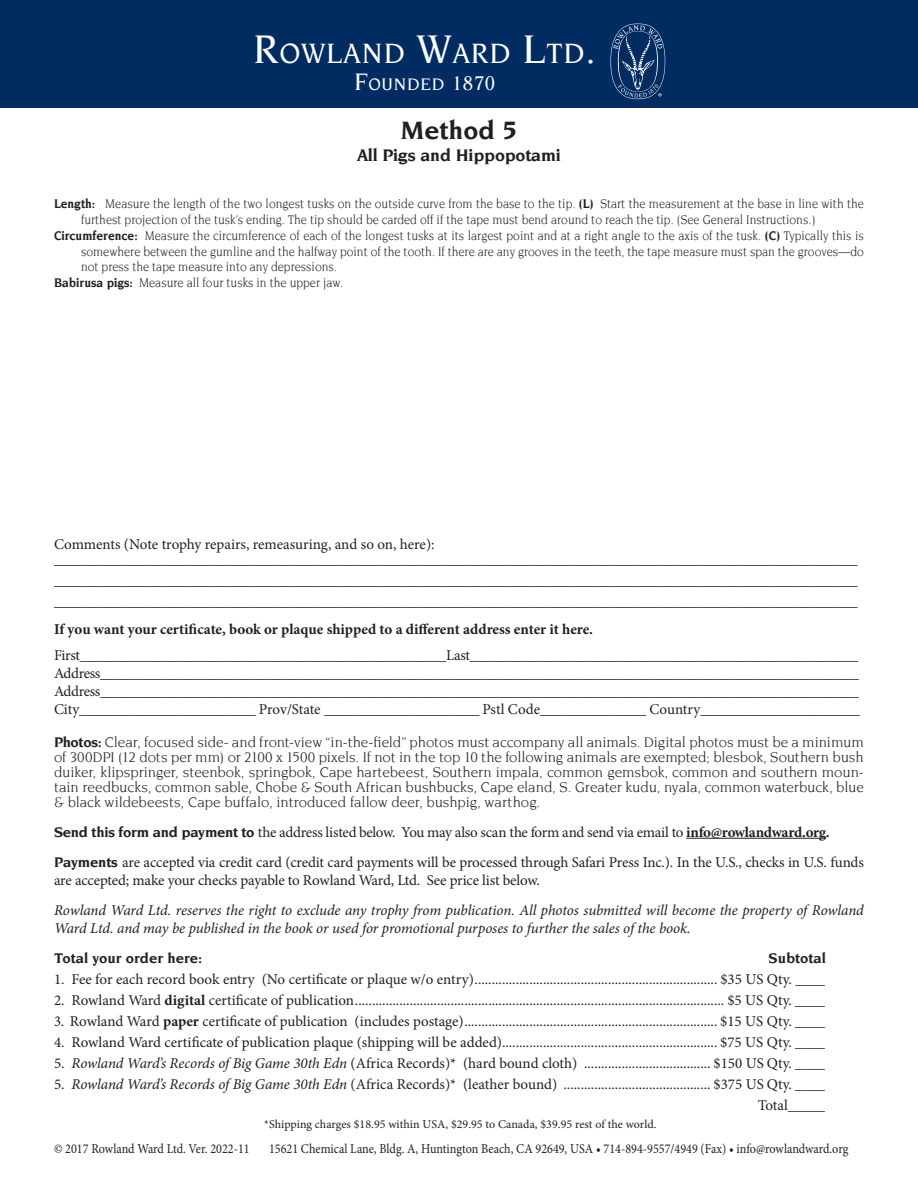
<style>
.page{position:relative;width:918px;height:1188px;background:#fff}
.page>*{position:absolute;margin:0;border:0;box-sizing:border-box;transform-origin:0 0}
.t1{font:500 30px "Novarese";letter-spacing:.03em;color:#fff}
.t2{font:700 27px "Novarese";color:#231f20}
.t3{font:700 18px "Novarese";letter-spacing:-.01em;color:#231f20}
.t4{font:500 17.85px "Novarese";letter-spacing:.045em;color:#fff}
.t5{font:15px/21px "Minion Pro";letter-spacing:-.005em;color:#231f20}
.t6{font:15px/15px "Novarese";letter-spacing:-.005em;color:#231f20;text-align:justify}
.t7{font:15px "Minion Pro";letter-spacing:-.025em;color:#231f20}
.t8{font:italic 15px/18px "Minion Pro";letter-spacing:-.01em;color:#231f20}
.t9{font:700 15px "Minion Pro";letter-spacing:-.005em;color:#231f20}
.t10{font:700 15px "Novarese";color:#231f20}
.t11{font:13.5px/15.8px "Novarese";color:#231f20;scale:.9 1}
.t12{font:13.5px "Minion Pro";color:#231f20;scale:.9 1}
.t13{font:12px "Minion Pro";color:#231f20}
.s1{font-size:42.9px}
.s2{font-size:25.65px}
.s3{font-size:21.3px}
.s4{font-weight:700}
.s5{font-family:"Novarese";font-weight:700}
.s6{font-style:italic}
</style>
<div class="page">
<hr style="left:686px;top:838px;width:140px;height:1px;background:#231f20">
<div style="left:0;top:0;width:918px;height:108px;background:#002c62"></div>
<svg style="left:611px;top:24px;width:54px;height:75px"></svg>
<p class="t1" style="left:253px;top:40px;width:344px"><span class="s1">R</span>OWLAND <span class="s1">W</span>ARD <span class="s1">L</span>TD<span class="s1">.</span></p>
<p class="t4" style="left:354px;top:76px;width:143px"><span class="s2">F</span>OUNDED <span class="s3">1870</span></p>
<p class="t2" style="left:400px;top:118px;width:119px">Method 5</p>
<p class="t3" style="left:357px;top:147px;width:205px">All Pigs and Hippopotami</p>
<p class="t11" style="left:81px;top:197px;width:872px;text-indent:-27px"><span class="s4">Length:</span> Measure the length of the two longest tusks on the outside curve from the base to the tip. <span class="s4">(L)</span> Start the measurement at the base in line with the furthest projection of the tusk’s ending. The tip should be carded off if the tape must bend around to reach the tip. (See General Instructions.)</p>
<p class="t11" style="left:81px;top:228px;width:871px;text-align:justify;text-indent:-27px"><span class="s4">Circumference:</span> Measure the circumference of each of the longest tusks at its largest point and at a right angle to the axis of the tusk. <span class="s4">(C)</span> Typically this is somewhere between the gumline and the halfway point of the tooth. If there are any grooves in the teeth, the tape measure must span the grooves—do not press the tape measure into any depressions.</p>
<p class="t11" style="left:54px;top:276px;width:323px"><span class="s4">Babirusa pigs:</span> Measure all four tusks in the upper jaw.</p>
<p class="t5" style="left:54px;top:534px;width:382px">Comments (Note trophy repairs, remeasuring, and so on, here):</p>
<p class="t5" style="left:54px;top:549px;width:805px">_________________________________________________________________________________________________________________ _________________________________________________________________________________________________________________</p>
<p class="t5" style="left:54px;top:591px;width:805px">_________________________________________________________________________________________________________________</p>
<p class="t9" style="left:54px;top:619px;width:541px">If you want your certificate, book or plaque shipped to a different address enter it here.</p>
<p class="t7" style="left:54px;top:645px;width:806px">First___________________________________________________Last______________________________________________________</p>
<p class="t7" style="left:54px;top:663px;width:806px">Address__________________________________________________________________________________________________________</p>
<p class="t7" style="left:54px;top:681px;width:806px">Address__________________________________________________________________________________________________________</p>
<p class="t5" style="left:54px;top:699px;width:807px">City_________________________ Prov/State ______________________ Pstl Code_______________ Country_______________________</p>
<p class="t6" style="left:54px;top:735px;width:811px"><span class="s4">Photos:</span> Clear, focused side- and front-view “in-the-field” photos must accompany all animals. Digital photos must be a minimum of 300DPI (12 dots per mm) or 2100 x 1500 pixels. If not in the top 10 the following animals are exempted; blesbok, Southern bush duiker, klipspringer, steenbok, springbok, Cape hartebeest, Southern impala, common gemsbok, common and southern moun&shy;tain reedbucks, common sable, Chobe &amp; South African bushbucks, Cape eland, S. Greater kudu, nyala, common waterbuck, blue &amp; black wildebeests, Cape buffalo, introduced fallow deer, bushpig, warthog.</p>
<p class="t5" style="left:54px;top:822px;width:777px"><span class="s5">Send this form and payment to</span> the address listed below. You may also scan the form and send via email to <span class="s4">info@rowlandward.org.</span></p>
<p class="t5" style="left:54px;top:853px;width:811px;line-height:18px"><span class="s5">Payments</span> are accepted via credit card (credit card payments will be processed through Safari Press Inc.). In the U.S., checks in U.S. funds are accepted; make your checks payable to Rowland Ward, Ltd. See price list below.</p>
<p class="t8" style="left:54px;top:901px;width:811px">Rowland Ward Ltd. reserves the right to exclude any trophy from publication. All photos submitted will become the property of Rowland<br>Ward Ltd. and may be published in the book or used for promotional purposes to further the sales of the book.</p>
<p class="t10" style="left:54px;top:951px;width:150px">Total your order here:</p>
<p class="t10" style="left:769px;top:951px;width:59px">Subtotal</p>
<p class="t5" style="left:54px;top:969px;width:773px">1. Fee for each record book entry (No certificate or plaque w/o entry)....................................................................... $35 US Qty. ____</p>
<p class="t5" style="left:54px;top:990px;width:773px">2. Rowland Ward <span class="s4">digital</span> certificate of publication............................................................................................................ $5 US Qty. ____</p>
<p class="t5" style="left:54px;top:1011px;width:773px">3. Rowland Ward <span class="s4">paper</span> certificate of publication (includes postage).......................................................................... $15 US Qty. ____</p>
<p class="t5" style="left:54px;top:1032px;width:773px">4. Rowland Ward certificate of publication plaque (shipping will be added)............................................................... $75 US Qty. ____</p>
<p class="t5" style="left:54px;top:1053px;width:773px">5. <span class="s6">Rowland Ward’s Records of Big Game 30th Edn</span> (Africa Records)* (hard bound cloth) ..................................... $150 US Qty. ____</p>
<p class="t5" style="left:54px;top:1074px;width:773px">5. <span class="s6">Rowland Ward’s Records of Big Game 30th Edn</span> (Africa Records)* (leather bound) ........................................... $375 US Qty. ____</p>
<p class="t5" style="left:758px;top:1095px;width:69px">Total_____</p>
<p class="t13" style="left:264px;top:1116px;width:394px">*Shipping charges $18.95 within USA, $29.95 to Canada, $39.95 rest of the world.</p>
<p class="t12" style="left:54px;top:1140px;width:219px">© 2017 Rowland Ward Ltd. Ver. 2022-11</p>
<p class="t12" style="left:269px;top:1140px;width:645px">15621 Chemical Lane, Bldg. A, Huntington Beach, CA 92649, USA • 714-894-9557/4949 (Fax) • info@rowlandward.org</p>
</div>
